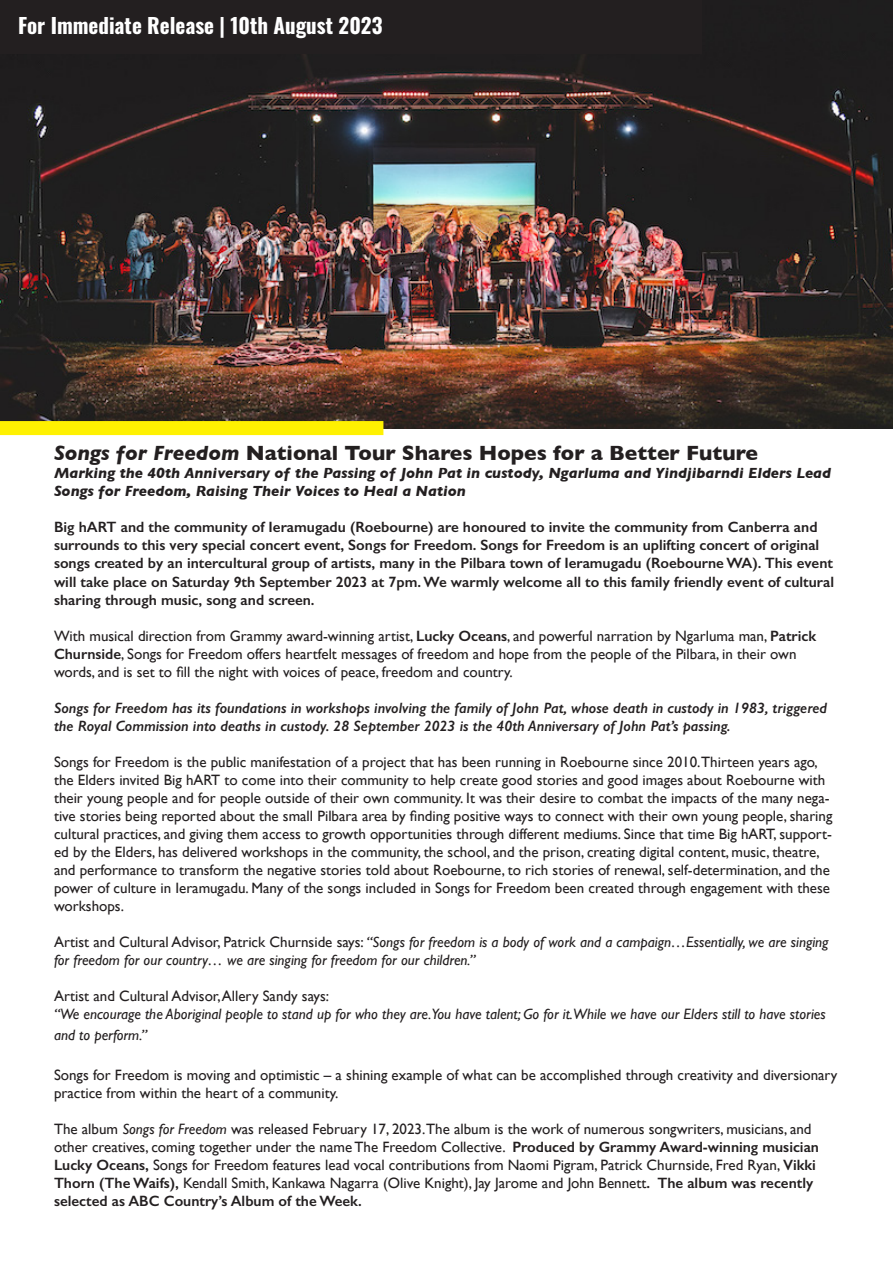
<style>
.page{position:relative;width:893px;height:1263px;background:#fff}
.page>*{position:absolute;margin:0;border:0;box-sizing:border-box;transform-origin:0 0}
.t1{font:700 21px "Gill Sans";color:#231f20}
.t2{font:700 21px "Oswald";color:#fff}
.t3{font:15px/18px "Gill Sans";color:#231f20}
.t4{font:600 15px/18px "Gill Sans";color:#231f20}
.t5{font:italic 15px/18px "Gill Sans";color:#231f20}
.t6{font:italic 600 15px/18px "Gill Sans";color:#231f20}
.t7{font:italic 700 15px/18px "Gill Sans";color:#231f20}
.s1{font-style:italic}
.s2{font-weight:600}
.s3{font-style:normal}
</style>
<div class="page">
<img style="left:0;top:0;width:893px;height:428px">
<div style="left:0;top:0;width:702px;height:54px;background:#231f20"></div>
<svg style="left:0;top:421px;width:383px;height:14px;background:#fef001"></svg>
<p class="t2" style="left:18px;top:15px;width:366px">For Immediate Release | 10th August 2023</p>
<p class="t1" style="left:54px;top:437px;width:705px"><span class="s1">Songs for Freedom</span> National Tour Shares Hopes for a Better Future</p>
<p class="t7" style="left:54px;top:464px;width:779px">Marking the 40th Anniversary of the Passing of John Pat in custody, Ngarluma and Yindjibarndi Elders Lead<br>Songs for Freedom, Raising Their Voices to Heal a Nation</p>
<p class="t4" style="left:54px;top:518px;width:782px">Big hART and the community of Ieramugadu (Roebourne) are honoured to invite the community from Canberra and surrounds to this very special concert event, Songs for Freedom. Songs for Freedom is an uplifting concert of original songs created by an intercultural group of artists, many in the Pilbara town of Ieramugadu (Roebourne WA). This event will take place on Saturday 9th September 2023 at 7pm. We warmly welcome all to this family friendly event of cultural sharing through music, song and screen.</p>
<p class="t3" style="left:54px;top:626px;width:764px">With musical direction from Grammy award-winning artist, <span class="s2">Lucky Oceans</span>, and powerful narration by Ngarluma man, <span class="s2">Patrick<br>Churnside</span>, Songs for Freedom offers heartfelt messages of freedom and hope from the people of the Pilbara, in their own words, and is set to fill the night with voices of peace, freedom and country.</p>
<p class="t6" style="left:54px;top:698px;width:775px">Songs for Freedom has its foundations in workshops involving the family of John Pat, whose death in custody in 1983, triggered the Royal Commission into deaths in custody. 28 September 2023 is the 40th Anniversary of John Pat’s passing.</p>
<p class="t3" style="left:54px;top:752px;width:780px">Songs for Freedom is the public manifestation of a project that has been running in Roebourne since 2010.Thirteen years ago, the Elders invited Big hART to come into their community to help create good stories and good images about Roebourne with their young people and for people outside of their own community. It was their desire to combat the impacts of the many nega&shy;tive stories being reported about the small Pilbara area by finding positive ways to connect with their own young people, sharing cultural practices, and giving them access to growth opportunities through different mediums. Since that time Big hART, support&shy;ed by the Elders, has delivered workshops in the community, the school, and the prison, creating digital content, music, theatre, and performance to transform the negative stories told about Roebourne, to rich stories of renewal, self-determination, and the power of culture in Ieramugadu. Many of the songs included in Songs for Freedom been created through engagement with these workshops.</p>
<p class="t5" style="left:54px;top:932px;width:776px"><span class="s3">Artist and Cultural Advisor, Patrick Churnside says:</span> “Songs for freedom is a body of work and a campaign…Essentially, we are singing for freedom for our country… we are singing for freedom for our children.”</p>
<p class="t3" style="left:54px;top:986px;width:277px">Artist and Cultural Advisor, Allery Sandy says:</p>
<p class="t5" style="left:54px;top:1003px;width:773px;line-height:21.6px">“We encourage the Aboriginal people to stand up for who they are.You have talent; Go for it.While we have our Elders still to have stories and to perform.”</p>
<p class="t3" style="left:54px;top:1065px;width:785px">Songs for Freedom is moving and optimistic – a shining example of what can be accomplished through creativity and diversionary practice from within the heart of a community.</p>
<p class="t3" style="left:54px;top:1119px;width:766px">The album <span class="s1">Songs for Freedom</span> was released February 17, 2023.The album is the work of numerous songwriters, musicians, and other creatives, coming together under the name The Freedom Collective. <span class="s2">Produced by Grammy Award-winning musician Lucky Oceans,</span> Songs for Freedom features lead vocal contributions from Naomi Pigram, Patrick Churnside, Fred Ryan, <span class="s2">Vikki Thorn (The Waifs),</span> Kendall Smith, Kankawa Nagarra (Olive Knight), Jay Jarome and John Bennett<span class="s2">. The album was recently selected as ABC Country’s Album of the Week.</span></p>
</div>
